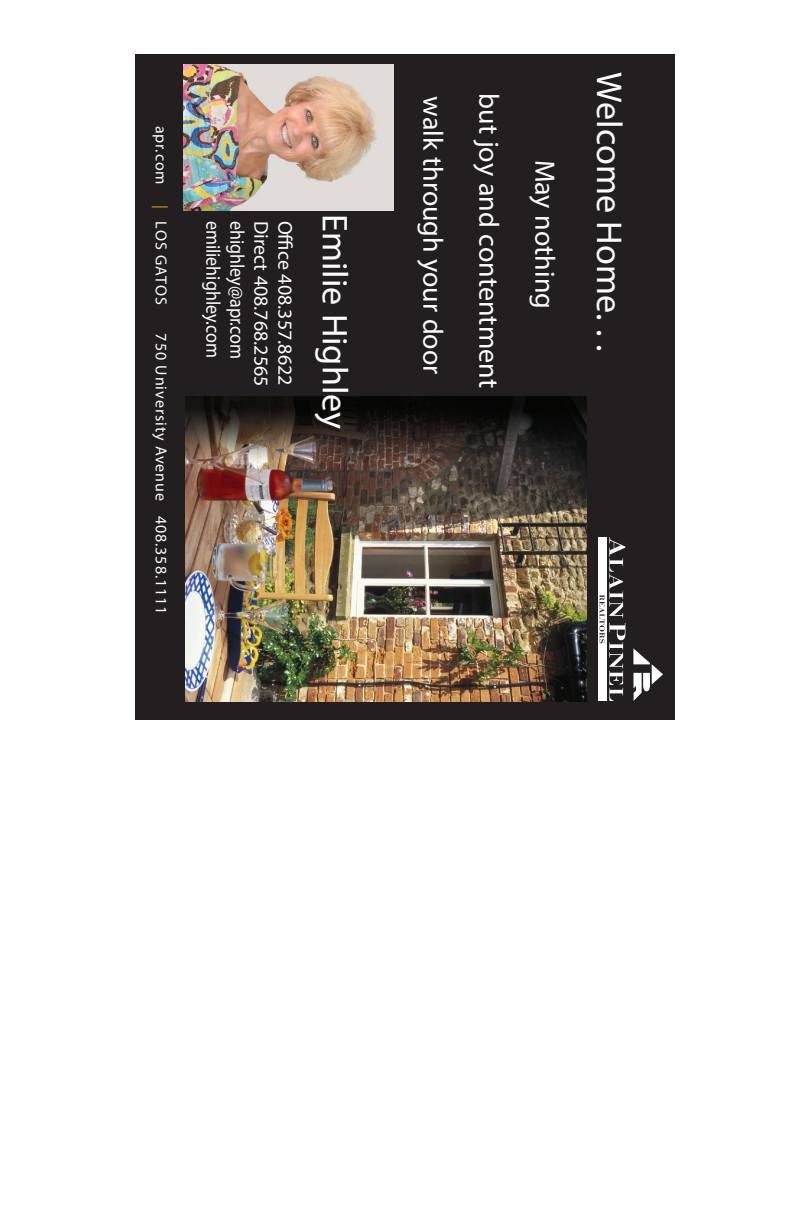
<style>
.page{position:relative;width:792px;height:1224px;background:#fff}
.page>*{position:absolute;margin:0;border:0;box-sizing:border-box;transform-origin:0 0}
.t1{font:36px "Boulevard";color:#fff}
.t2{font:italic 28px/56px "Bodoni BE";color:#fff;text-align:center}
.t3{font:20px/24px "Univers";color:#fff}
.t4{font:16px "Univers";letter-spacing:.055em;color:#fff}
.t5{font:700 16px "Univers";letter-spacing:.055em;color:#fff}
.s1{font-weight:400;color:#d49f0c}
</style>
<div class="page">
<div style="left:135px;top:54px;width:540px;height:666px;background:#231f20"></div>
<div style="left:598px;top:537px;width:8px;height:164px;background:#fff"></div>
<svg style="left:633px;top:648px;width:30px;height:53px"></svg>
<svg style="left:599px;top:537px;width:26px;height:164px"></svg>
<img style="left:185px;top:397px;width:401px;height:305px">
<img style="left:183px;top:65px;width:210px;height:146px">
<p class="t4" style="left:171px;top:126px;width:60px;rotate:90deg">apr.com</p>
<p class="t5" style="left:171px;top:205px;width:101px;rotate:90deg"><span class="s1">|</span> LOS GATOS</p>
<p class="t4" style="left:171px;top:333px;width:282px;rotate:90deg">750 University Avenue 408.358.1111</p>
<p class="t3" style="left:298px;top:221px;width:167px;rotate:90deg">O ce 408.357.8622<br>Direct 408.768.2565 ehighley@apr.com emiliehighley.com</p>
<h1 class="t1" style="left:357px;top:214px;width:217px;rotate:90deg">Emilie Highley</h1>
<h2 class="t2" style="left:573px;top:93px;width:296px;rotate:90deg">May nothing<br>but joy and contentment walk through your door</h2>
<h1 class="t1" style="left:631px;top:72px;width:281px;rotate:90deg">Welcome Home. . .</h1>
</div>
